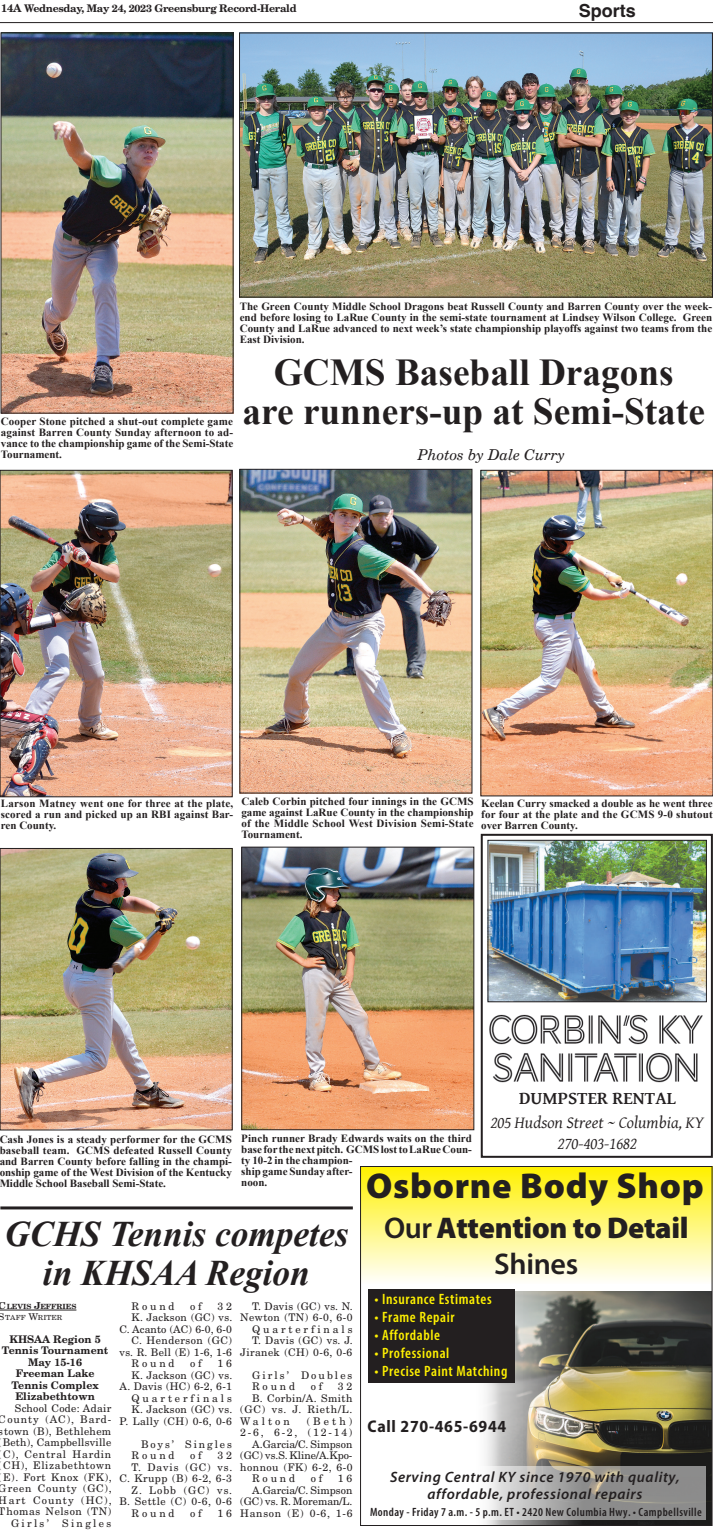
<style>
.page{position:relative;width:713px;height:1530px;background:#fff}
.page>*{position:absolute;margin:0;border:0;box-sizing:border-box;transform-origin:0 0}
.Headline_36{font:700 38px "Times New Roman";color:#231f20}
.Headline_36-2{font:italic 700 36px/39px "Times New Roman";color:#231f20;text-align:center}
.t1{font:900 36px "Myriad Pro";letter-spacing:.02em;color:#231f20}
.t2{font:900 30px/36px "Myriad Pro";letter-spacing:-.01em;color:#231f20;text-align:center}
.t3{font:700 18px "Gentium Basic";color:#231f20}
.t4{font:700 18px "Helvetica";color:#231f20}
.t5{font:italic 17px/20.4px "Gentium Basic";color:#231f20;text-align:center}
.t6{font:700 semi-condensed 17px "Myriad Pro";letter-spacing:.04em;color:#231f20}
.t7{font:600 condensed 15px "Myriad Pro";letter-spacing:.04em;color:#fff101}
.t8{font:italic 600 15px/17px "Myriad Pro";letter-spacing:.04em;color:#231f20;text-align:center}
.t9{font:italic 15px "New Century Schoolbook";color:#231f20}
.t10{font:600 condensed 12px "Myriad Pro";letter-spacing:.035em;color:#231f20}
.cutline{font:700 11px/11px "Times New Roman";color:#231f20;text-align:justify}
.t11{font:10.5px/11.5px "New Century Schlbk";letter-spacing:.05em;color:#231f20;text-align:justify}
.t12{font:700 10.5px/11.5px "New Century Schlbk";color:#231f20;text-align:center}
.t13{font:700 10.5px "New Century Schlbk";letter-spacing:-.025em;color:#231f20}
.t14{font:10.5px/11.5px "New Century Schlbk";letter-spacing:.01em;color:#231f20;text-align:right}
.t15{font:10.5px/11.5px "New Century Schlbk";letter-spacing:.02em;color:#231f20;text-align:right}
.t16{font:10.5px/11.5px "New Century Schlbk";letter-spacing:.025em;color:#231f20;text-align:right}
.t17{font:10.5px/11.5px "New Century Schlbk";letter-spacing:.03em;color:#231f20;text-align:right}
.t18{font:10.5px/11.5px "New Century Schlbk";letter-spacing:.075em;color:#231f20;text-align:right}
.t19{font:10.5px/11.5px "New Century Schlbk";letter-spacing:.07em;color:#231f20;text-align:right}
.t20{font:10.5px "New Century Schlbk";letter-spacing:.27em;color:#231f20}
.t21{font:10.5px "New Century Schlbk";letter-spacing:.195em;color:#231f20}
.t22{font:10.5px "New Century Schlbk";letter-spacing:.175em;color:#231f20}
.t23{font:10.5px "New Century Schlbk";letter-spacing:.22em;color:#231f20}
.t24{font:700 7.1px "New Century Schlbk";letter-spacing:-.015em;color:#231f20;scale:1.05 1}
.t25{font:7px "New Century Schlbk";letter-spacing:.01em;color:#231f20;scale:1.07 1}
.s1{font-size:11px}
.s2{font-size:9.5px}
.s3{font-size:9.3px}
.s4{font-weight:600}
</style>
<div class="page">
<hr style="left:0;top:22px;width:712px;height:1px;background:#231f20">
<img style="left:2px;top:850px;width:228px;height:278px">
<div style="left:0;top:848px;width:232px;height:282px;border:1px solid #231f20"></div>
<img style="left:3px;top:35px;width:228px;height:376px">
<div style="left:1px;top:33px;width:232px;height:380px;border:1px solid #231f20"></div>
<img style="left:2px;top:472px;width:228px;height:323px">
<div style="left:0;top:470px;width:232px;height:327px;border:1px solid #231f20"></div>
<img style="left:482px;top:472px;width:228px;height:322px">
<div style="left:480px;top:470px;width:232px;height:326px;border:1px solid #231f20"></div>
<img style="left:241px;top:471px;width:229px;height:320px">
<div style="left:239px;top:469px;width:233px;height:324px;border:1px solid #231f20"></div>
<img style="left:243px;top:849px;width:228px;height:279px">
<div style="left:241px;top:847px;width:232px;height:283px;border:1px solid #231f20"></div>
<img style="left:241px;top:35px;width:469px;height:260px">
<img style="left:489px;top:1014px;width:214px;height:69px">
<img style="left:489px;top:842px;width:215px;height:158px">
<div style="left:487px;top:840px;width:219px;height:162px;border:1px solid #231f20"></div>
<div style="left:480px;top:834px;width:232px;height:324px;border:2px solid #231f20"></div>
<div style="left:360px;top:1166px;width:352px;height:118px;background:linear-gradient(to bottom,#fff000,#fffef9)"></div>
<img style="left:486px;top:1291px;width:224px;height:233px">
<div style="left:368px;top:1289px;width:146px;height:94px;background:#231f20"></div>
<svg style="left:486px;top:1466px;width:219px;height:54px;background:#a5a4a2"></svg>
<div style="left:360px;top:1166px;width:352px;height:360px;border:1px solid #231f20"></div>
<hr style="left:0;top:1310px;width:76px;height:1px;background:#231f20">
<hr style="left:0;top:1206px;width:352px;height:3px;background:#231f20">
<p class="t13" style="left:1px;top:2px;width:297px"><span class="s1">14A</span> Wednesday, May 24, 2023 Greensburg Record-Herald</p>
<p class="t4" style="left:578px;top:-1px;width:59px">Sports</p>
<p class="cutline" style="left:239px;top:301px;width:473px">The Green County Middle School Dragons beat Russell County and Barren County over the week&shy;end before losing to LaRue County in the semi-state tournament at Lindsey Wilson College. Green County and LaRue advanced to next week’s state championship playoffs against two teams from the East Division.</p>
<p class="cutline" style="left:1px;top:415px;width:234px">Cooper Stone pitched a shut-out complete game against Barren County Sunday afternoon to ad&shy;vance to the championship game of the Semi-State Tournament.</p>
<p class="Headline_36" style="left:273px;top:346px;width:401px">GCMS Baseball Dragons</p>
<p class="Headline_36" style="left:242px;top:385px;width:463px">are runners-up at Semi-State</p>
<p class="t9" style="left:417px;top:446px;width:149px">Photos by Dale Curry</p>
<p class="cutline" style="left:1px;top:798px;width:234px">Larson Matney went one for three at the plate, scored a run and picked up an RBI against Bar&shy;ren County.</p>
<p class="cutline" style="left:241px;top:796px;width:234px">Caleb Corbin pitched four innings in the GCMS game against LaRue County in the championship of the Middle School West Division Semi-State Tournament.</p>
<p class="cutline" style="left:481px;top:798px;width:233px">Keelan Curry smacked a double as he went three for four at the plate and the GCMS 9-0 shutout over Barren County.</p>
<p class="cutline" style="left:0;top:1133px;width:234px">Cash Jones is a steady performer for the GCMS baseball team. GCMS defeated Russell County and Barren County before falling in the champi&shy;onship game of the West Division of the Kentucky Middle School Baseball Semi-State.</p>
<p class="t3" style="left:518px;top:1084px;width:158px">DUMPSTER RENTAL</p>
<p class="t5" style="left:490px;top:1112px;width:215px">205 Hudson Street ~ Columbia, KY<br>270-403-1682</p>
<p class="cutline" style="left:241px;top:1133px;width:232px;text-align:left">Pinch runner Brady Edwards waits on the third base for the next pitch. GCMS lost to LaRue Coun&shy;ty 10-2 in the champion-<br>ship game Sunday after-<br>noon.</p>
<p class="t1" style="left:366px;top:1162px;width:339px">Osborne Body Shop</p>
<p class="Headline_36-2" style="left:4px;top:1214px;width:345px">GCHS Tennis competes in KHSAA Region</p>
<p class="t24" style="left:-1px;top:1302px;width:75px"><span class="s2">C</span>LEVIS <span class="s2">J</span>EFFRIES</p>
<p class="t25" style="left:-1px;top:1313px;width:61px"><span class="s3">S</span>TAFF <span class="s3">W</span>RITER</p>
<p class="t12" style="left:2px;top:1333px;width:108px">KHSAA Region 5<br>Tennis Tournament</p>
<p class="t12" style="left:28px;top:1356px;width:55px">May 15-16</p>
<p class="t12" style="left:16px;top:1367px;width:80px">Freeman Lake</p>
<p class="t12" style="left:11px;top:1379px;width:89px">Tennis Complex</p>
<p class="t12" style="left:15px;top:1390px;width:81px">Elizabethtown</p>
<p class="t11" style="left:-1px;top:1402px;width:114px;text-indent:16px">School Code: Adair County (AC), Bard&shy;stown (B), Bethlehem (Beth), Campbellsville (C), Central Hardin (CH), Elizabethtown (E). Fort Knox (FK), Green County (GC), Hart County (HC), Thomas Nelson (TN)</p>
<p class="t11" style="left:11px;top:1517px;width:39px">Girls’</p>
<p class="t23" style="left:62px;top:1516px;width:51px">Singles</p>
<p class="t11" style="left:131px;top:1300px;width:44px">Round</p>
<p class="t11" style="left:190px;top:1300px;width:13px">o f</p>
<p class="t11" style="left:217px;top:1300px;width:16px">3 2</p>
<p class="t14" style="left:119px;top:1312px;width:114px">K. Jackson (GC) vs.<br>C. Acanto (AC) 6-0, 6-0</p>
<p class="t11" style="left:119px;top:1335px;width:114px;text-align:right">C. Henderson (GC) vs. R. Bell (E) 1-6, 1-6</p>
<p class="t11" style="left:131px;top:1358px;width:44px">Round</p>
<p class="t11" style="left:190px;top:1358px;width:13px">o f</p>
<p class="t11" style="left:217px;top:1358px;width:16px">1 6</p>
<p class="t15" style="left:119px;top:1369px;width:114px">K. Jackson (GC) vs.<br>A. Davis (HC) 6-2, 6-1</p>
<p class="t20" style="left:131px;top:1392px;width:102px">Quarterfinals</p>
<p class="t16" style="left:119px;top:1404px;width:114px">K. Jackson (GC) vs.<br>P. Lally (CH) 0-6, 0-6</p>
<p class="t22" style="left:141px;top:1438px;width:92px">Boys’ Singles</p>
<p class="t11" style="left:131px;top:1450px;width:44px">Round</p>
<p class="t11" style="left:190px;top:1450px;width:13px">o f</p>
<p class="t11" style="left:217px;top:1450px;width:16px">3 2</p>
<p class="t18" style="left:119px;top:1461px;width:114px">T. Davis (GC) vs.<br>C. Krupp (B) 6-2, 6-3</p>
<p class="t19" style="left:119px;top:1484px;width:114px">Z. Lobb (GC) vs.<br>B. Settle (C) 0-6, 0-6</p>
<p class="t11" style="left:131px;top:1507px;width:44px">Round</p>
<p class="t11" style="left:190px;top:1507px;width:13px">o f</p>
<p class="t11" style="left:217px;top:1507px;width:16px">1 6</p>
<p class="t17" style="left:240px;top:1300px;width:114px">T. Davis (GC) vs. N.<br>Newton (TN) 6-0, 6-0</p>
<p class="t20" style="left:252px;top:1323px;width:102px">Quarterfinals</p>
<p class="t11" style="left:240px;top:1335px;width:114px;text-align:right">T. Davis (GC) vs. J.<br>Jiranek (CH) 0-6, 0-6</p>
<p class="t21" style="left:252px;top:1369px;width:102px">Girls’ Doubles</p>
<p class="t11" style="left:252px;top:1381px;width:44px">Round</p>
<p class="t11" style="left:310px;top:1381px;width:13px">o f</p>
<p class="t11" style="left:338px;top:1381px;width:16px">3 2</p>
<p class="t11" style="left:240px;top:1392px;width:114px;text-indent:12px">B. Corbin/A. Smith (GC) vs. J. Rieth/L.<br>Walton</p>
<p class="t11" style="left:240px;top:1415px;width:114px;text-align:right">(Beth)<br>2-6, 6-2, (12-14)</p>
<p class="t11" style="left:240px;top:1438px;width:114px;text-indent:12px">A.Garcia/C. Simpson (GC) vs.S. Kline/A.Kpo&shy;honnou (FK) 6-2, 6-0</p>
<p class="t11" style="left:252px;top:1473px;width:44px">Round</p>
<p class="t11" style="left:310px;top:1473px;width:13px">o f</p>
<p class="t11" style="left:338px;top:1473px;width:16px">1 6</p>
<p class="t11" style="left:240px;top:1484px;width:114px;text-indent:12px">A.Garcia/C. Simpson (GC) vs. R. Moreman/L.<br>Hanson (E) 0-6, 1-6</p>
<p class="t2" style="left:384px;top:1209px;width:306px"><span class="s4">Our</span>Attention to Detail<br><span class="s4">Shines</span></p>
<p class="t7" style="left:374px;top:1289px;width:119px">• Insurance Estimates</p>
<p class="t7" style="left:374px;top:1307px;width:81px">• Frame Repair</p>
<p class="t7" style="left:374px;top:1325px;width:67px">• Affordable</p>
<p class="t7" style="left:374px;top:1343px;width:76px">• Professional</p>
<p class="t7" style="left:374px;top:1361px;width:134px">• Precise Paint Matching</p>
<p class="t6" style="left:367px;top:1416px;width:140px">Call 270-465-6944</p>
<p class="t8" style="left:390px;top:1468px;width:291px">Serving Central KY since 1970 with quality, affordable, professional repairs</p>
<p class="t10" style="left:370px;top:1504px;width:333px">Monday - Friday 7 a.m. - 5 p.m. ET • 2420 New Columbia Hwy. • Campbellsville</p>
</div>
